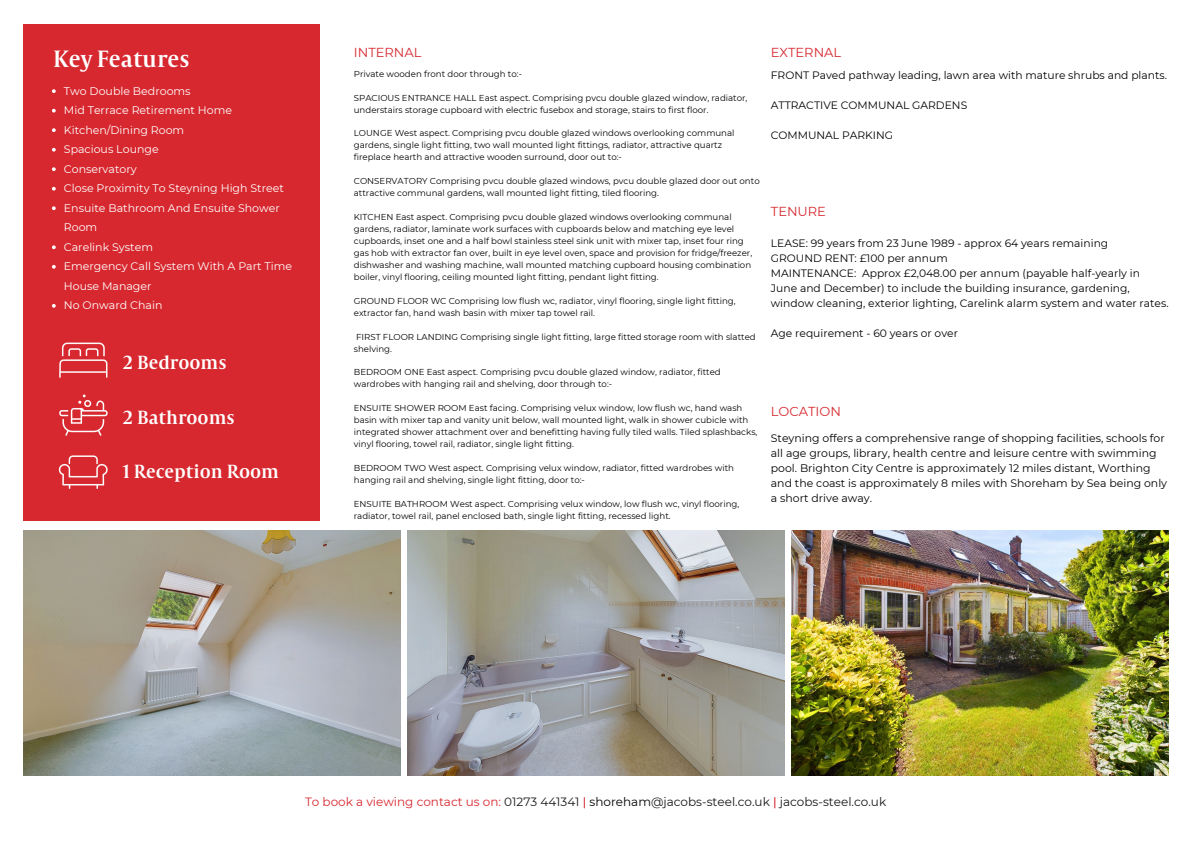
<style>
.page{position:relative;width:1191px;height:843px;background:#fff}
.page>*{position:absolute;margin:0;border:0;box-sizing:border-box;transform-origin:0 0}
.t1{font:26px "Capitolium Road";color:#fff}
.t2{font:21px "Capitolium Road";color:#fff}
.t3{font:13px "Montserrat";color:#d7282f}
.t4{font:12px "Montserrat";color:#191718}
.t5{font:11px/19.5px "Montserrat";color:#fff}
.t6{font:10.9px/15.1px "Montserrat";color:#000}
.t7{font:10.7px/15px "Montserrat";color:#000}
.t8{font:8.6px/11.9px "Montserrat";color:#000}
.s1{color:#d7282f}
.s2{font-weight:500;color:#d7282f}
.s3{color:#000}
</style>
<div class="page">
<img style="left:23px;top:530px;width:377px;height:245px">
<img style="left:407px;top:530px;width:377px;height:245px">
<img style="left:791px;top:530px;width:377px;height:245px">
<div style="left:23px;top:25px;width:297px;height:496px;background:#d7282f"></div>
<img style="left:58px;top:455px;width:50px;height:34px">
<img style="left:59px;top:394px;width:49px;height:42px">
<img style="left:59px;top:342px;width:49px;height:36px">
<svg style="left:52px;top:89px;width:4px;height:4px"></svg>
<svg style="left:52px;top:109px;width:4px;height:3px"></svg>
<svg style="left:52px;top:128px;width:4px;height:4px"></svg>
<svg style="left:52px;top:148px;width:4px;height:3px"></svg>
<svg style="left:52px;top:167px;width:4px;height:4px"></svg>
<svg style="left:52px;top:187px;width:4px;height:3px"></svg>
<svg style="left:52px;top:206px;width:4px;height:4px"></svg>
<svg style="left:52px;top:245px;width:4px;height:4px"></svg>
<svg style="left:52px;top:265px;width:4px;height:3px"></svg>
<svg style="left:52px;top:304px;width:4px;height:3px"></svg>
<p class="t1" style="left:53px;top:50px;width:138px">Key Features</p>
<p class="t5" style="left:64px;top:81px;width:128px">Two Double Bedrooms</p>
<p class="t5" style="left:64px;top:100px;width:170px">Mid Terrace Retirement Home</p>
<p class="t5" style="left:64px;top:120px;width:122px">Kitchen/Dining Room</p>
<p class="t5" style="left:64px;top:139px;width:96px">Spacious Lounge</p>
<p class="t5" style="left:64px;top:159px;width:74px">Conservatory</p>
<p class="t5" style="left:64px;top:178px;width:221px">Close Proximity To Steyning High Street</p>
<p class="t5" style="left:64px;top:198px;width:217px">Ensuite Bathroom And Ensuite Shower<br>Room</p>
<p class="t5" style="left:64px;top:237px;width:91px">Carelink System</p>
<p class="t5" style="left:64px;top:256px;width:230px">Emergency Call System With A Part Time<br>House Manager</p>
<p class="t5" style="left:64px;top:295px;width:100px">No Onward Chain</p>
<h2 class="t2" style="left:123px;top:355px;width:105px">2 Bedrooms</h2>
<p class="t2" style="left:123px;top:410px;width:113px">2 Bathrooms</p>
<h2 class="t2" style="left:123px;top:464px;width:158px">1 Reception Room</h2>
<p class="t3" style="left:354px;top:45px;width:69px">INTERNAL</p>
<h2 class="t3" style="left:770px;top:45px;width:72px">EXTERNAL</h2>
<h3 class="t8" style="left:354px;top:68px;width:170px">Private wooden front door through to:-</h3>
<h3 class="t8" style="left:354px;top:91px;width:395px">SPACIOUS ENTRANCE HALL East aspect. Comprising pvcu double glazed window, radiator, understairs storage cupboard with electric fusebox and storage, stairs to first floor.</h3>
<p class="t8" style="left:354px;top:127px;width:382px">LOUNGE West aspect. Comprising pvcu double glazed windows overlooking communal gardens, single light fitting, two wall mounted light fittings, radiator, attractive quartz fireplace hearth and attractive wooden surround, door out to:-</p>
<p class="t8" style="left:354px;top:175px;width:407px">CONSERVATORY Comprising pvcu double glazed windows, pvcu double glazed door out onto attractive communal gardens, wall mounted light fitting, tiled flooring.</p>
<p class="t8" style="left:354px;top:211px;width:400px">KITCHEN East aspect. Comprising pvcu double glazed windows overlooking communal gardens, radiator, laminate work surfaces with cupboards below and matching eye level cupboards, inset one and a half bowl stainless steel sink unit with mixer tap, inset four ring gas hob with extractor fan over, built in eye level oven, space and provision for fridge/freezer, dishwasher and washing machine, wall mounted matching cupboard housing combination boiler, vinyl flooring, ceiling mounted light fitting, pendant light fitting.</p>
<p class="t8" style="left:354px;top:294px;width:383px">GROUND FLOOR WC Comprising low flush wc, radiator, vinyl flooring, single light fitting, extractor fan, hand wash basin with mixer tap towel rail.</p>
<p class="t8" style="left:354px;top:330px;width:403px">FIRST FLOOR LANDING Comprising single light fitting, large fitted storage room with slatted shelving.</p>
<p class="t8" style="left:354px;top:366px;width:368px">BEDROOM ONE East aspect. Comprising pvcu double glazed window, radiator, fitted wardrobes with hanging rail and shelving, door through to:-</p>
<p class="t8" style="left:354px;top:402px;width:405px">ENSUITE SHOWER ROOM East facing. Comprising velux window, low flush wc, hand wash basin with mixer tap and vanity unit below, wall mounted light, walk in shower cubicle with integrated shower attachment over and benefitting having fully tiled walls. Tiled splashbacks, vinyl flooring, towel rail, radiator, single light fitting.</p>
<p class="t8" style="left:354px;top:462px;width:381px">BEDROOM TWO West aspect. Comprising velux window, radiator, fitted wardrobes with hanging rail and shelving, single light fitting, door to:-</p>
<p class="t8" style="left:354px;top:497px;width:387px">ENSUITE BATHROOM West aspect. Comprising velux window, low flush wc, vinyl flooring, radiator, towel rail, panel enclosed bath, single light fitting, recessed light.</p>
<p class="t7" style="left:770px;top:68px;width:397px">FRONT Paved pathway leading, lawn area with mature shrubs and plants.</p>
<p class="t7" style="left:770px;top:98px;width:198px">ATTRACTIVE COMMUNAL GARDENS</p>
<h6 class="t7" style="left:770px;top:128px;width:124px">COMMUNAL PARKING</h6>
<h5 class="t3" style="left:770px;top:203px;width:57px">TENURE</h5>
<h5 class="t7" style="left:770px;top:236px;width:399px">LEASE: 99 years from 23 June 1989 - approx 64 years remaining<br>GROUND RENT: £100 per annum<br>MAINTENANCE: Approx £2,048.00 per annum (payable half-yearly in June and December) to include the building insurance, gardening, window cleaning, exterior lighting, Carelink alarm system and water rates.</h5>
<h3 class="t7" style="left:770px;top:326px;width:188px">Age requirement - 60 years or over</h3>
<h6 class="t3" style="left:770px;top:403px;width:72px">LOCATION</h6>
<h6 class="t6" style="left:770px;top:430px;width:398px">Steyning offers a comprehensive range of shopping facilities, schools for all age groups, library, health centre and leisure centre with swimming pool. Brighton City Centre is approximately 12 miles distant, Worthing and the coast is approximately 8 miles with Shoreham by Sea being only a short drive away.</h6>
<h1 class="t4" style="left:305px;top:794px;width:582px"><span class="s1">To book a viewing contact us on:</span> 01273 441341 <span class="s2">|</span> <span class="s3">shoreham</span>@jacobs-steel.co.uk <span class="s2">|</span> jacobs-steel.co.uk</h1>
</div>
